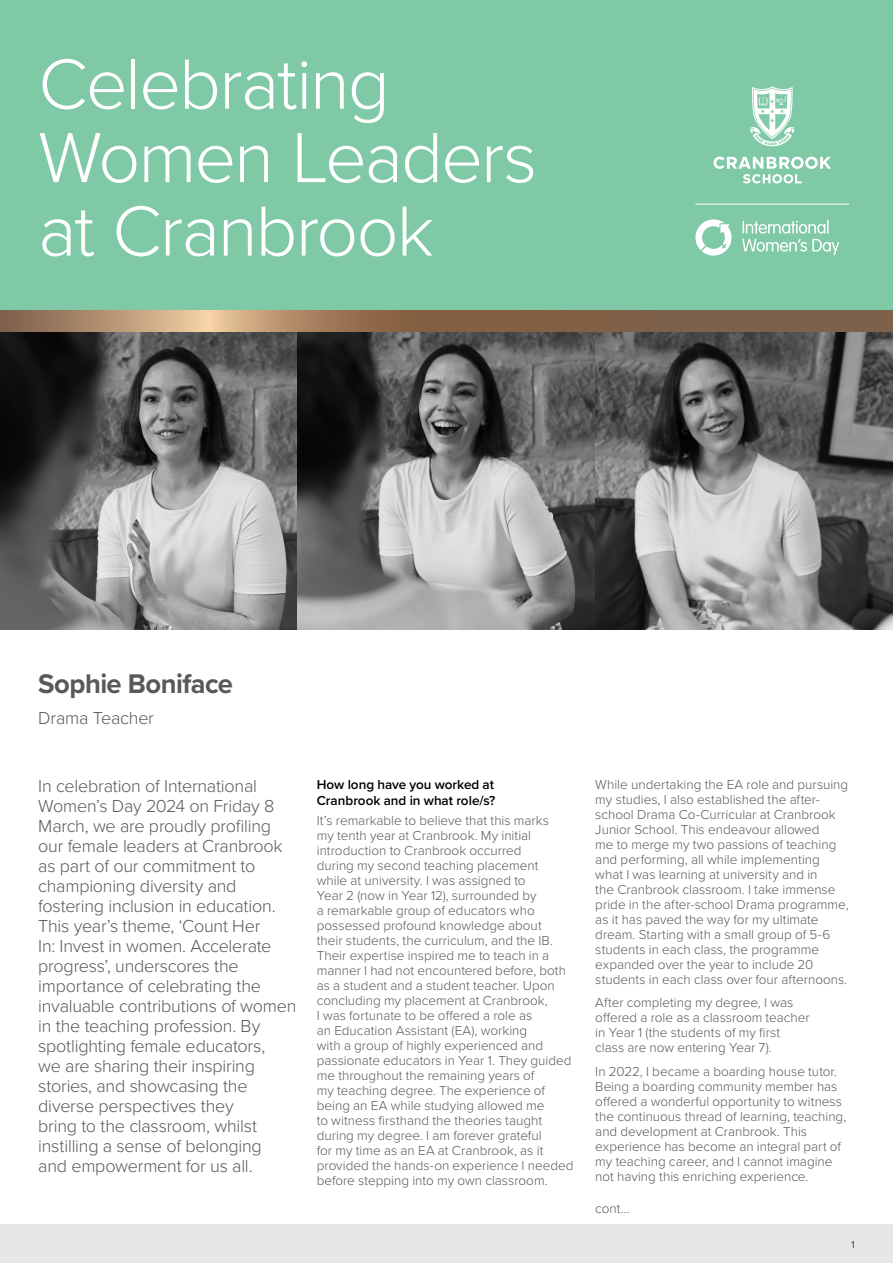
<style>
.page{position:relative;width:893px;height:1263px;background:#fff}
.page>*{position:absolute;margin:0;border:0;box-sizing:border-box;transform-origin:0 0}
.t1{font:300 73.5px/73.5px "Proxima Nova";letter-spacing:-.025em;color:#fff}
.Name{font:700 27.9px "Proxima Nova";letter-spacing:-.02em;color:#58595b}
.Intro{font:300 18px/20px "Proxima Nova";letter-spacing:-.015em;color:#58595b}
.Body{font:300 13.5px/15px "Proxima Nova";color:#58595b}
.Question{font:600 13.5px/16.5px "Proxima Nova";color:#000}
._02_01_Body_Text_Proxima_Nova_Space{font:300 13.5px "Proxima Nova";color:#58595b}
.t2{font:300 10.2px "Proxima Nova";color:#000}
</style>
<div class="page">
<div style="left:0;top:1225px;width:893px;height:38px;background:#e6e7e8"></div>
<img style="left:0;top:332px;width:893px;height:297px">
<div style="left:0;top:0;width:893px;height:310px;background:#80c9a6"></div>
<svg style="left:713px;top:157px;width:118px;height:26px"></svg>
<svg style="left:750px;top:86px;width:45px;height:60px"></svg>
<svg style="left:742px;top:220px;width:97px;height:35px"></svg>
<svg style="left:695px;top:219px;width:37px;height:37px"></svg>
<hr style="left:695px;top:204px;width:154px;height:1px;background:#fff">
<svg style="left:0;top:310px;width:893px;height:22px;background:#977558"></svg>
<p class="t1" style="left:38px;top:43px;width:500px">Celebrating<br>Women Leaders at Cranbrook</p>
<p class="Name" style="left:38px;top:663px;width:196px">Sophie Boniface</p>
<p class="Intro" style="left:38px;top:707px;width:117px">Drama Teacher</p>
<p class="Intro" style="left:38px;top:775px;width:260px">In celebration of International<br>Women’s Day 2024 on Friday 8<br>March, we are proudly profiling our female leaders at Cranbrook as part of our commitment to championing diversity and fostering inclusion in education.<br>This year’s theme, ‘Count Her<br>In: Invest in women. Accelerate progress’, underscores the importance of celebrating the invaluable contributions of women in the teaching profession. By spotlighting female educators,<br>we are sharing their inspiring stories, and showcasing the diverse perspectives they<br>bring to the classroom, whilst instilling a sense of belonging<br>and empowerment for us all.</p>
<p class="Question" style="left:317px;top:776px;width:180px">How long have you worked at<br>Cranbrook and in what role/s?</p>
<p class="Body" style="left:317px;top:812px;width:258px">It’s remarkable to believe that this marks<br>my tenth year at Cranbrook. My initial introduction to Cranbrook occurred<br>during my second teaching placement<br>while at university. I was assigned to<br>Year 2 (now in Year 12), surrounded by<br>a remarkable group of educators who possessed profound knowledge about<br>their students, the curriculum, and the IB.<br>Their expertise inspired me to teach in a manner I had not encountered before, both as a student and a student teacher. Upon concluding my placement at Cranbrook,<br>I was fortunate to be offered a role as<br>an Education Assistant (EA), working<br>with a group of highly experienced and passionate educators in Year 1. They guided me throughout the remaining years of<br>my teaching degree. The experience of being an EA while studying allowed me<br>to witness firsthand the theories taught during my degree. I am forever grateful<br>for my time as an EA at Cranbrook, as it provided the hands-on experience I needed before stepping into my own classroom.</p>
<p class="Body" style="left:595px;top:776px;width:255px">While undertaking the EA role and pursuing my studies, I also established the after&shy;school Drama Co-Curricular at Cranbrook Junior School. This endeavour allowed<br>me to merge my two passions of teaching and performing, all while implementing what I was learning at university and in<br>the Cranbrook classroom. I take immense pride in the after-school Drama programme, as it has paved the way for my ultimate dream. Starting with a small group of 5-6 students in each class, the programme expanded over the year to include 20 students in each class over four afternoons.</p>
<p class="Body" style="left:595px;top:995px;width:216px">After completing my degree, I was offered a role as a classroom teacher in Year 1 (the students of my first class are now entering Year 7).</p>
<p class="Body" style="left:595px;top:1063px;width:253px">In 2022, I became a boarding house tutor.<br>Being a boarding community member has offered a wonderful opportunity to witness the continuous thread of learning, teaching, and development at Cranbrook. This experience has become an integral part of my teaching career, and I cannot imagine not having this enriching experience.</p>
<p class="_02_01_Body_Text_Proxima_Nova_Space" style="left:595px;top:1198px;width:36px">cont...</p>
<p class="t2" style="left:852px;top:1237px;width:5px">1</p>
</div>
